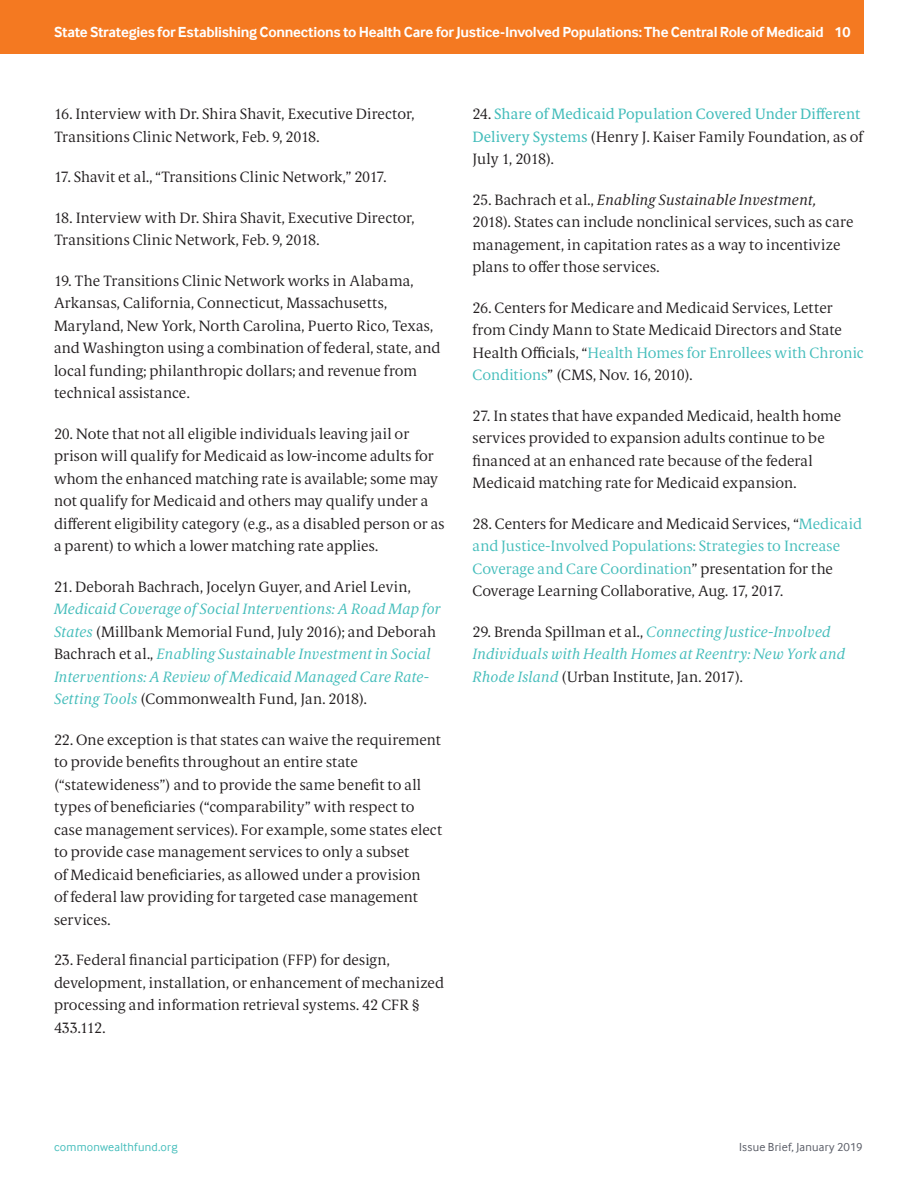
<style>
.page{position:relative;width:918px;height:1188px;background:#fff}
.page>*{position:absolute;margin:0;border:0;box-sizing:border-box;transform-origin:0 0}
.EndNotes{font:300 15px/22.5px "Berlingske Serif Text";color:#231f20}
.EndNotes-2{font:italic 300 15px/22.5px "Berlingske Serif Text";letter-spacing:.01em;color:#44bdbb}
.EndNotes-3{font:15px/22.5px "Berlingske Serif Text";color:#44bdbb}
.t1{font:700 15px "Inter Face";letter-spacing:-.02em;color:#fff}
.t2{font:12px "Inter Face";letter-spacing:.02em;color:#5a5d67}
.t3{font:12px "Inter Face";letter-spacing:.02em;color:#44bdbb}
.s1{font-style:normal;color:#231f20}
.s2{font-weight:300;color:#231f20}
.s3{font-style:italic}
.s4{color:#44bdbb}
</style>
<div class="page">
<div style="left:0;top:0;width:864px;height:54px;background:#f47921"></div>
<p class="t1" style="left:54px;top:23px;width:798px">State Strategies for Establishing Connections to Health Care for Justice-Involved Populations: The Central Role of Medicaid 10</p>
<p class="EndNotes" style="left:54px;top:102px;width:362px">16. Interview with Dr. Shira Shavit, Executive Director,<br>Transitions Clinic Network, Feb. 9, 2018.</p>
<p class="EndNotes" style="left:54px;top:165px;width:334px">17. Shavit et al., “Transitions Clinic Network,” 2017.</p>
<p class="EndNotes" style="left:54px;top:206px;width:362px">18. Interview with Dr. Shira Shavit, Executive Director,<br>Transitions Clinic Network, Feb. 9, 2018.</p>
<p class="EndNotes" style="left:54px;top:269px;width:388px">19. The Transitions Clinic Network works in Alabama, Arkansas, California, Connecticut, Massachusetts, Maryland, New York, North Carolina, Puerto Rico, Texas, and Washington using a combination of federal, state, and local funding; philanthropic dollars; and revenue from technical assistance.</p>
<p class="EndNotes" style="left:54px;top:422px;width:392px">20. Note that not all eligible individuals leaving jail or prison will qualify for Medicaid as low-income adults for whom the enhanced matching rate is available; some may not qualify for Medicaid and others may qualify under a different eligibility category (e.g., as a disabled person or as a parent) to which a lower matching rate applies.</p>
<p class="EndNotes-2" style="left:54px;top:574px;width:388px"><span class="s1">21. Deborah Bachrach, Jocelyn Guyer, and Ariel Levin, </span>Medicaid Coverage of Social Interventions: A Road Map for States <span class="s1">(Millbank Memorial Fund, July 2016); and Deborah Bachrach et al.,</span> Enabling Sustainable Investment in Social Interventions: A Review of Medicaid Managed Care Rate-Setting Tools <span class="s1">(Commonwealth Fund, Jan. 2018).</span></p>
<p class="EndNotes" style="left:54px;top:728px;width:390px">22. One exception is that states can waive the requirement to provide benefits throughout an entire state (“statewideness”) and to provide the same benefit to all types of beneficiaries (“comparability” with respect to case management services). For example, some states elect to provide case management services to only a subset<br>of Medicaid beneficiaries, as allowed under a provision<br>of federal law providing for targeted case management services.</p>
<p class="EndNotes" style="left:54px;top:948px;width:392px">23. Federal financial participation (FFP) for design, development, installation, or enhancement of mechanized processing and information retrieval systems. 42 CFR § 433.112.</p>
<p class="EndNotes-3" style="left:472px;top:103px;width:392px"><span class="s2">24.</span> Share of Medicaid Population Covered Under Different<br>Delivery Systems <span class="s2">(Henry J. Kaiser Family Foundation, as of<br>July 1, 2018).</span></p>
<p class="EndNotes" style="left:472px;top:188px;width:383px">25. Bachrach et al., <span class="s3">Enabling Sustainable Investment, </span>2018). States can include nonclinical services, such as care management, in capitation rates as a way to incentivize plans to offer those services.</p>
<p class="EndNotes" style="left:472px;top:296px;width:393px">26. Centers for Medicare and Medicaid Services, Letter from Cindy Mann to State Medicaid Directors and State Health Officials, “<span class="s4">Health Homes for Enrollees with Chronic Conditions</span>” (CMS, Nov. 16, 2010).</p>
<p class="EndNotes" style="left:472px;top:404px;width:370px">27. In states that have expanded Medicaid, health home services provided to expansion adults continue to be financed at an enhanced rate because of the federal Medicaid matching rate for Medicaid expansion.</p>
<p class="EndNotes" style="left:472px;top:512px;width:391px">28. Centers for Medicare and Medicaid Services, “<span class="s4">Medicaid and Justice-Involved Populations: Strategies to Increase Coverage and Care Coordination</span>” presentation for the Coverage Learning Collaborative, Aug. 17, 2017.</p>
<p class="EndNotes-2" style="left:472px;top:619px;width:374px"><span class="s1">29. Brenda Spillman et al.,</span> Connecting Justice-Involved<br>Individuals with Health Homes at Reentry: New York and<br>Rhode Island <span class="s1">(Urban Institute, Jan. 2017).</span></p>
<p class="t3" style="left:54px;top:1140px;width:125px">commonwealthfund.org</p>
<p class="t2" style="left:739px;top:1140px;width:125px">Issue Brief, January 2019</p>
</div>
